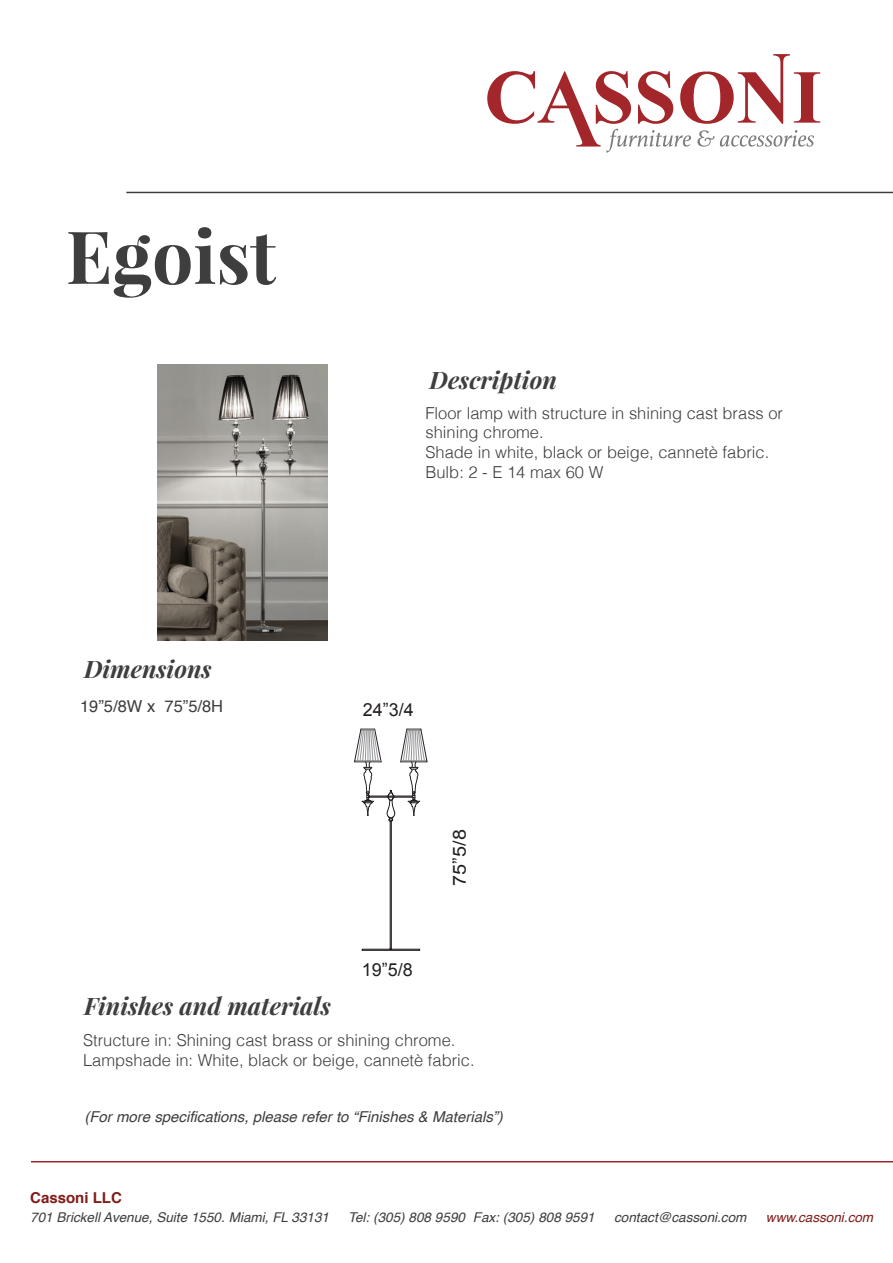
<style>
.page{position:relative;width:893px;height:1263px;background:#fff}
.page>*{position:absolute;margin:0;border:0;box-sizing:border-box;transform-origin:0 0}
.t1{font:700 73.2px "Playfair Display";color:#3e3e3f}
.t2{font:italic 700 24px "Playfair Display";color:#3e3e3f}
.t3{font:18px "Arial";color:#231f20}
.t4{font:18px "Arial";color:#231f20;scale:1.1 1}
.t5{font:300 16.5px/19.8px "Helvetica";color:#3e3e3f}
.t6{font:16.5px "Helvetica";color:#3e3e3f}
.t7{font:italic 15px "Helvetica";color:#3e3e3f}
.t8{font:700 15px "Helvetica";color:#801d1a}
.t9{font:italic 13.5px "Helvetica";color:#3e3e3f}
.t10{font:italic 13.5px "Helvetica";color:#801d1a}
</style>
<div class="page">
<hr style="left:31px;top:1161px;width:862px;height:1px;background:#a3272a">
<hr style="left:126px;top:192px;width:767px;height:1px;background:#3e3e3f">
<svg style="left:487px;top:54px;width:333px;height:99px"></svg>
<svg style="left:354px;top:728px;width:74px;height:223px"></svg>
<img style="left:157px;top:365px;width:170px;height:275px">
<h1 class="t1" style="left:66px;top:210px;width:212px">Egoist</h1>
<h2 class="t2" style="left:84px;top:653px;width:129px">Dimensions</h2>
<p class="t6" style="left:80px;top:693px;width:145px">19”5/8W x 75”5/8H</p>
<h2 class="t2" style="left:429px;top:363px;width:129px">Description</h2>
<p class="t5" style="left:425px;top:402px;width:359px">Floor lamp with structure in shining cast brass or shining chrome.<br>Shade in white, black or beige, cannetè fabric.<br>Bulb: 2 - E 14 max 60 W</p>
<p class="t3" style="left:363px;top:697px;width:53px">24”3/4</p>
<p class="t3" style="left:362px;top:957px;width:53px">19”5/8</p>
<p class="t4" style="left:448px;top:885px;width:53px;rotate:-90deg">75”5/8</p>
<h2 class="t2" style="left:84px;top:989px;width:248px">Finishes and materials</h2>
<p class="t5" style="left:83px;top:1029px;width:393px">Structure in: Shining cast brass or shining chrome.<br>Lampshade in: White, black or beige, cannetè fabric.</p>
<p class="t7" style="left:84px;top:1105px;width:420px">(For more specifications, please refer to “Finishes &amp; Materials”)</p>
<p class="t8" style="left:30px;top:1185px;width:93px">Cassoni LLC</p>
<p class="t9" style="left:30px;top:1207px;width:300px">701 Brickell Avenue, Suite 1550. Miami, FL 33131</p>
<p class="t9" style="left:348px;top:1207px;width:248px">Tel: (305) 808 9590 Fax: (305) 808 9591</p>
<p class="t9" style="left:614px;top:1207px;width:134px">contact@cassoni.com</p>
<p class="t10" style="left:766px;top:1207px;width:109px">www.cassoni.com</p>
</div>
